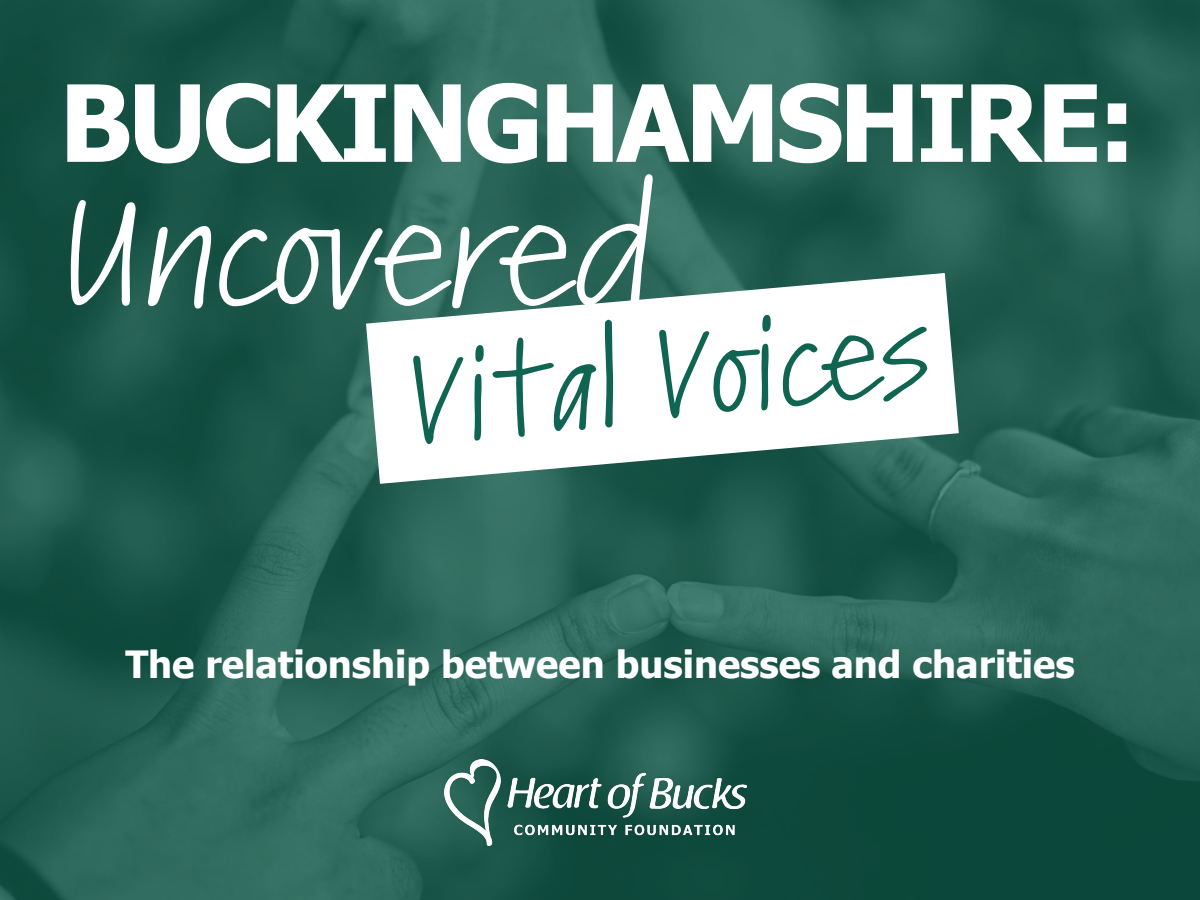
<style>
.page{position:relative;width:1200px;height:900px;background:#fff}
.page>*{position:absolute;margin:0;border:0;box-sizing:border-box;transform-origin:0 0}
.t1{font:semi-expanded 150px "Kremlin Pro";color:#fff}
.t2{font:semi-expanded 120px "Kremlin Pro";color:#106552}
.t3{font:700 106.5px "Tahoma";letter-spacing:-.04em;color:#fff}
.t4{font:700 37.5px "Tahoma";color:#fff}
</style>
<div class="page">
<img style="left:0;top:0;width:1200px;height:900px">
<svg style="left:366px;top:273px;width:593px;height:211px"></svg>
<img style="left:444px;top:760px;width:303px;height:86px">
<h3 class="t3" style="left:59px;top:48px;width:1078px">BUCKINGHAMSHIRE:</h3>
<h1 class="t1" style="left:59px;top:145px;width:597px">Uncovered</h1>
<h2 class="t2" style="left:402px;top:318px;width:522px;rotate:-6deg">Vital Voices</h2>
<p class="t4" style="left:125px;top:638px;width:951px">The relationship between businesses and charities</p>
</div>
